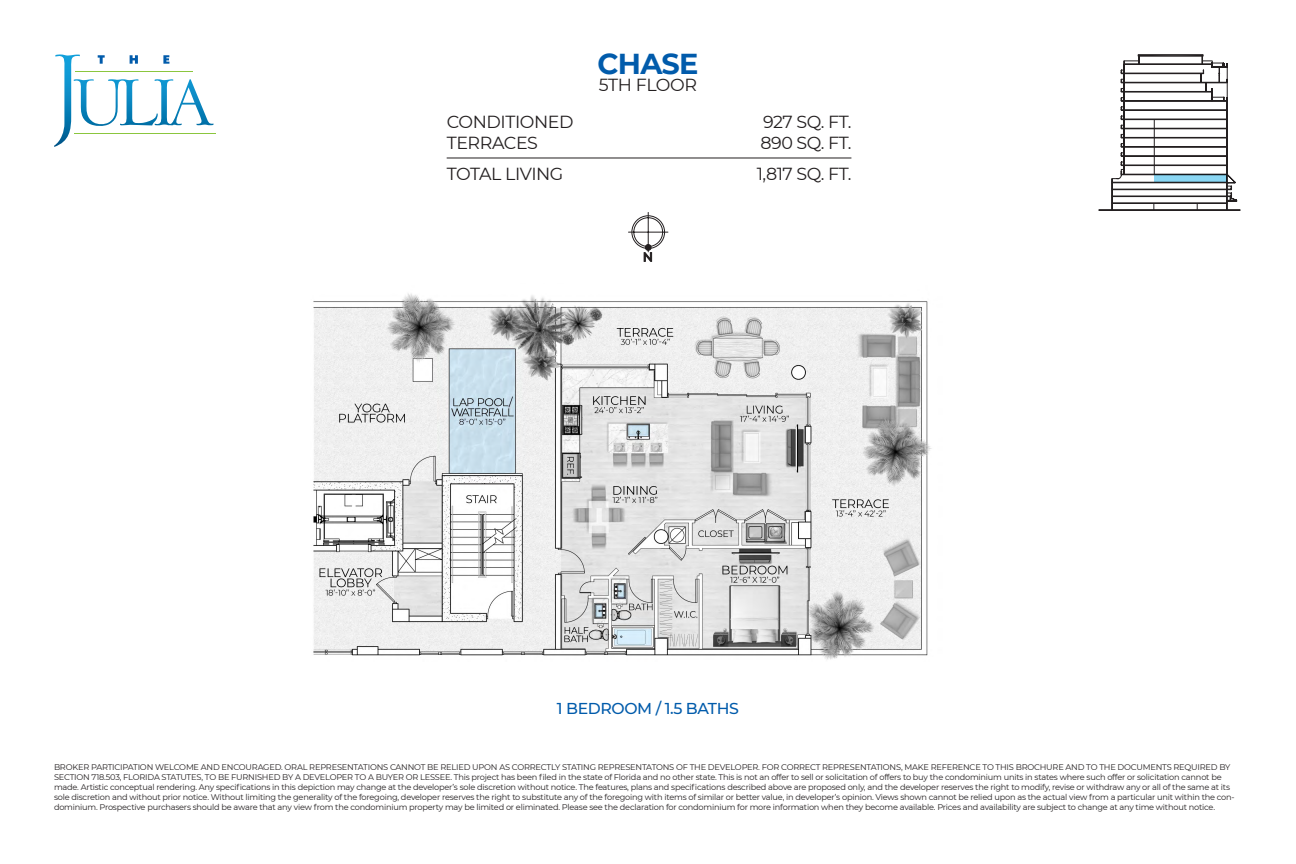
<style>
.page{position:relative;width:1296px;height:864px;background:#fff}
.page>*{position:absolute;margin:0;border:0;box-sizing:border-box;transform-origin:0 0}
.t1{font:700 28.8px "Montserrat";letter-spacing:-.025em;color:#015bab}
.t2{font:17.48px "Montserrat";letter-spacing:-.025em;color:#231f20}
.t3{font:500 15.75px "Montserrat";letter-spacing:-.025em;color:#015bab}
.t4{font:8.25px/9.9px "Montserrat";letter-spacing:-.025em;color:#231f20}
</style>
<div class="page">
<svg style="left:54px;top:54px;width:159px;height:93px"></svg>
<hr style="left:75px;top:71px;width:118px;height:1px;background:#8bc63e">
<hr style="left:74px;top:133px;width:141px;height:1px;background:#8bc63e">
<svg style="left:1099px;top:55px;width:141px;height:156px"></svg>
<svg style="left:1154px;top:174px;width:73px;height:8px"></svg>
<img style="left:313px;top:293px;width:619px;height:367px">
<svg style="left:628px;top:212px;width:40px;height:50px"></svg>
<div style="left:645px;top:244px;width:7px;height:7px;border:1px solid #231f20;border-radius:50%"></div>
<hr style="left:447px;top:158px;width:404px;height:1px;background:#231f20">
<p class="t1" style="left:597px;top:43px;width:103px">CHASE</p>
<p class="t2" style="left:599px;top:73px;width:100px">5TH FLOOR</p>
<p class="t2" style="left:447px;top:110px;width:128px">CONDITIONED</p>
<p class="t2" style="left:763px;top:110px;width:90px">927 SQ. FT.</p>
<p class="t2" style="left:447px;top:131px;width:93px">TERRACES</p>
<p class="t2" style="left:760px;top:131px;width:93px">890 SQ. FT.</p>
<p class="t2" style="left:447px;top:162px;width:118px">TOTAL LIVING</p>
<p class="t2" style="left:757px;top:162px;width:96px">1,817 SQ. FT.</p>
<p class="t3" style="left:557px;top:697px;width:184px">1 BEDROOM / 1.5 BATHS</p>
<p class="t4" style="left:54px;top:762px;width:1182px">BROKER PARTICIPATION WELCOME AND ENCOURAGED. ORAL REPRESENTATIONS CANNOT BE RELIED UPON AS CORRECTLY STATING REPRESENTATONS OF THE DEVELOPER. FOR CORRECT REPRESENTATIONS, MAKE REFERENCE TO THIS BROCHURE AND TO THE DOCUMENTS REQUIRED BY SECTION 718.503, FLORIDA STATUTES, TO BE FURNISHED BY A DEVELOPER TO A BUYER OR LESSEE. This project has been filed in the state of Florida and no other state. This is not an offer to sell or solicitation of offers to buy the condominium units in states where such offer or solicitation cannot be made. Artistic conceptual rendering. Any specifications in this depiction may change at the developer’s sole discretion without notice. The features, plans and specifications described above are proposed only, and the developer reserves the right to modify, revise or withdraw any or all of the same at its sole discretion and without prior notice. Without limiting the generality of the foregoing, developer reserves the right to substitute any of the foregoing with items of similar or better value, in developer’s opinion. Views shown cannot be relied upon as the actual view from a particular unit within the con&shy;dominium. Prospective purchasers should be aware that any view from the condominium property may be limited or eliminated. Please see the declaration for condominium for more information when they become available. Prices and availability are subject to change at any time without notice.</p>
</div>
